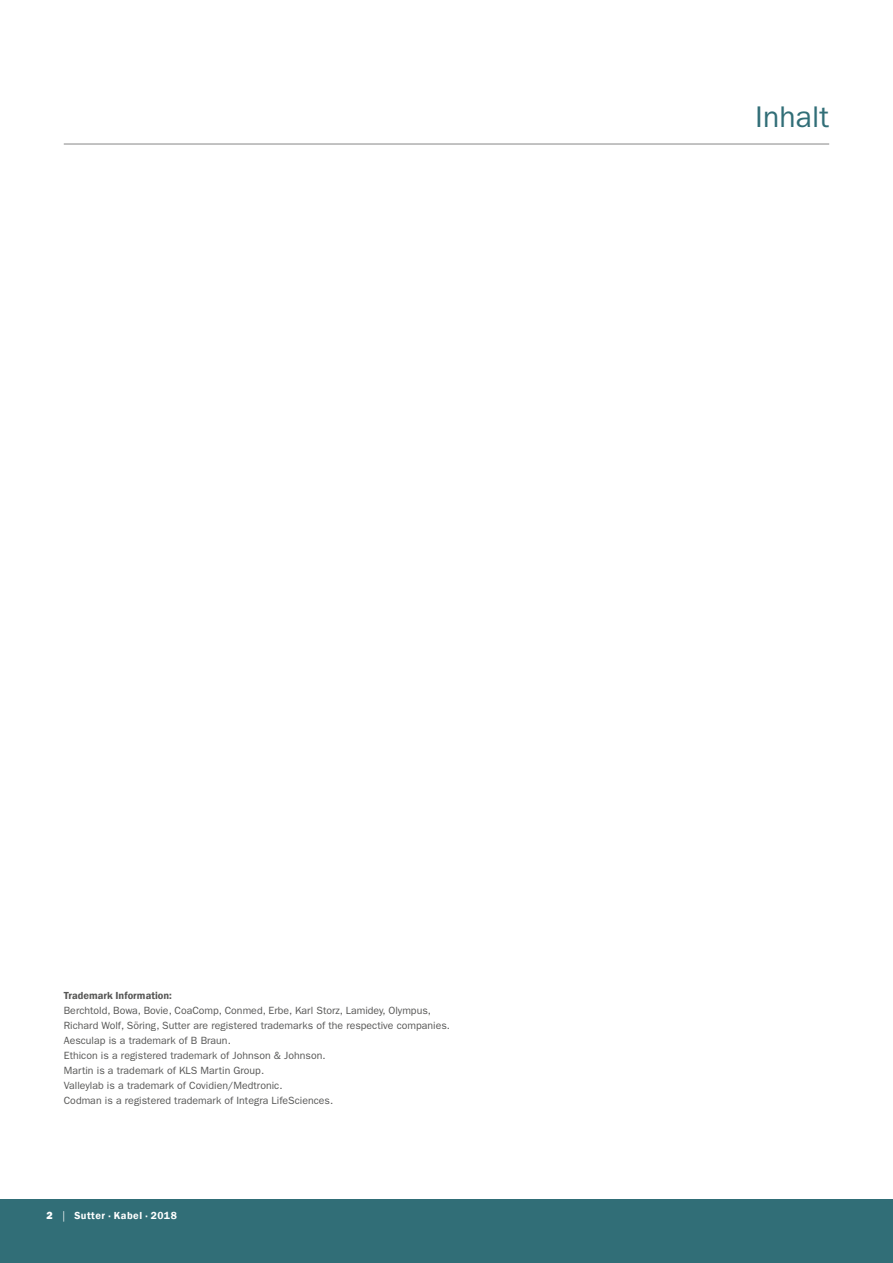
<style>
.page{position:relative;width:893px;height:1263px;background:#fff}
.page>*{position:absolute;margin:0;border:0;box-sizing:border-box;transform-origin:0 0}
.t1{font:30px "ITC Franklin Gothic Std";letter-spacing:.005em;color:#316e77}
.t2{font:10.5px/15px "ITC Franklin Gothic Std";color:#575756}
.t3{font:600 10.5px "Franklin Gothic";color:#575756}
.t4{font:600 10.5px "Franklin Gothic";letter-spacing:.045em;color:#fff}
.s1{font-family:"ITC Franklin Gothic Std Hvy";font-weight:400}
.s2{font-family:"ITC Franklin Gothic Std";font-weight:400}
</style>
<div class="page">
<div style="left:0;top:1199px;width:893px;height:64px;background:#316e77"></div>
<hr style="left:64px;top:144px;width:765px;height:1px;background:#878787">
<h1 class="t1" style="left:755px;top:99px;width:75px">Inhalt</h1>
<p class="t3" style="left:64px;top:989px;width:110px">Trademark Information:</p>
<p class="t2" style="left:64px;top:1003px;width:388px">Berchtold, Bowa, Bovie, CoaComp, Conmed, Erbe, Karl Storz, Lamidey, Olympus, Richard Wolf, Söring, Sutter are registered trademarks of the respective companies.<br>Aesculap is a trademark of B Braun.<br>Ethicon is a registered trademark of Johnson &amp; Johnson.<br>Martin is a trademark of KLS Martin Group.<br>Valleylab is a trademark of Covidien/Medtronic.<br>Codman is a registered trademark of Integra LifeSciences.</p>
<p class="t4" style="left:47px;top:1209px;width:132px"><span class="s1">2</span> <span class="s2">|</span> Sutter · Kabel · 2018</p>
</div>
